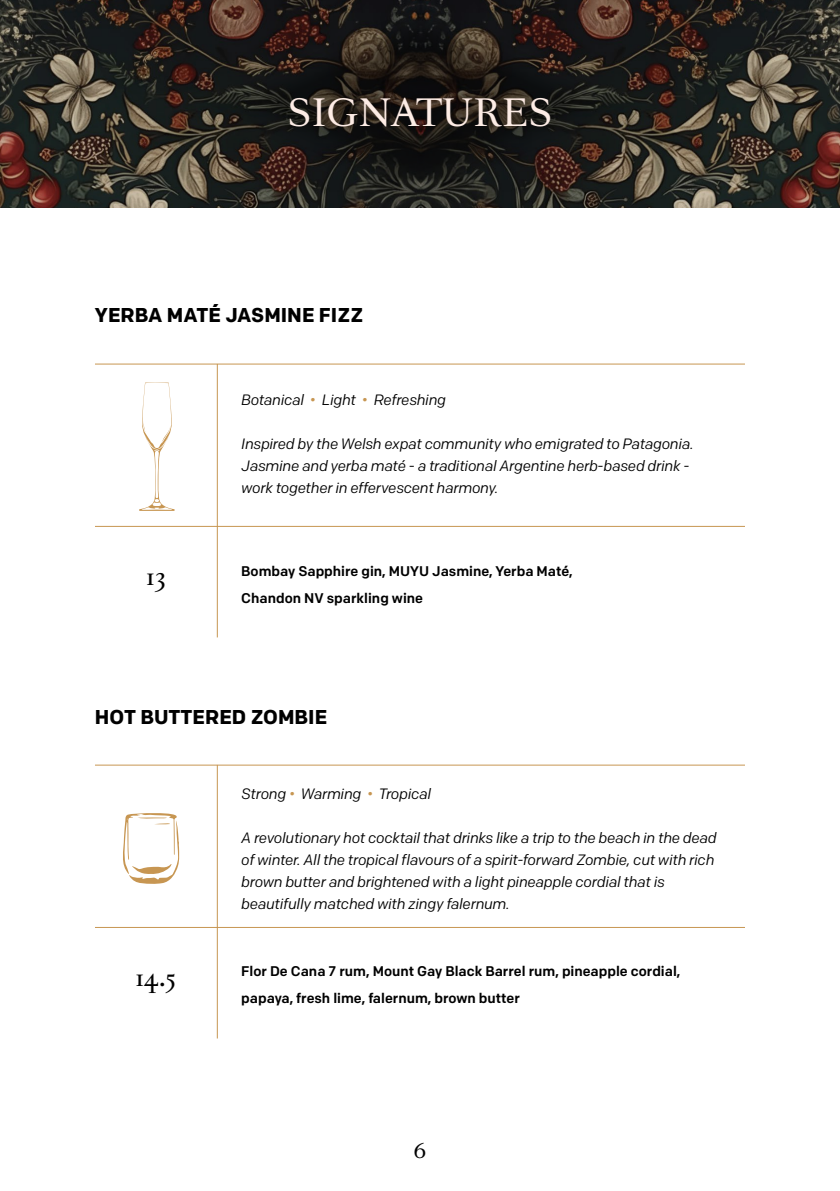
<style>
.page{position:relative;width:840px;height:1191px;background:#fff}
.page>*{position:absolute;margin:0;border:0;box-sizing:border-box;transform-origin:0 0}
.t1{font:35.8px "Romain BP Text";color:#fdece5}
.t2{font:24px "Romain BP Text";color:#000}
.t3{font:700 20px "Colfax";color:#000}
.t4{font:20px "Romain BP Text";color:#000}
.t5{font:italic 15px/22px "Colfax";letter-spacing:-.02em;color:#000}
.t6{font:500 14px/26.6px "Colfax";color:#000}
.s1{color:#c79652}
</style>
<div class="page">
<img style="left:0;top:0;width:839px;height:207px">
<div style="left:190px;top:97px;width:462px;height:108px;background:#000;opacity:.46"></div>
<div style="left:187px;top:0;width:463px;height:108px;background:#000;opacity:.32"></div>
<hr style="left:217px;top:364px;width:1px;height:273px;background:#c79652">
<hr style="left:95px;top:364px;width:649px;height:1px;background:#c79652">
<hr style="left:95px;top:526px;width:649px;height:1px;background:#c79652">
<hr style="left:217px;top:765px;width:1px;height:273px;background:#c79652">
<hr style="left:95px;top:764px;width:649px;height:1px;background:#c79652">
<hr style="left:95px;top:927px;width:649px;height:1px;background:#c79652">
<svg style="left:139px;top:382px;width:35px;height:129px"></svg>
<svg style="left:123px;top:813px;width:57px;height:71px"></svg>
<h1 class="t1" style="left:287px;top:81px;width:266px">SIGNATURES</h1>
<h3 class="t3" style="left:95px;top:303px;width:270px">YERBA MATÉ JASMINE FIZZ</h3>
<p class="t5" style="left:241px;top:388px;width:206px">Botanical <span class="s1">•</span> Light <span class="s1">•</span> Refreshing</p>
<p class="t5" style="left:241px;top:432px;width:454px">Inspired by the Welsh expat community who emigrated to Patagonia.<br>Jasmine and yerba maté - a traditional Argentine herb-based drink - work together in effervescent harmony.</p>
<h2 class="t2" style="left:146px;top:555px;width:22px">13</h2>
<p class="t6" style="left:241px;top:558px;width:333px">Bombay Sapphire gin, MUYU Jasmine, Yerba Maté,<br>Chandon NV sparkling wine</p>
<h3 class="t3" style="left:95px;top:704px;width:234px">HOT BUTTERED ZOMBIE</h3>
<p class="t5" style="left:241px;top:782px;width:191px">Strong <span class="s1">•</span> Warming <span class="s1">•</span> Tropical</p>
<p class="t5" style="left:241px;top:826px;width:476px">A revolutionary hot cocktail that drinks like a trip to the beach in the dead of winter. All the tropical flavours of a spirit-forward Zombie, cut with rich brown butter and brightened with a light pineapple cordial that is beautifully matched with zingy falernum.</p>
<h2 class="t2" style="left:135px;top:956px;width:44px">14.5</h2>
<p class="t6" style="left:241px;top:957px;width:440px">Flor De Cana 7 rum, Mount Gay Black Barrel rum, pineapple cordial, papaya, fresh lime, falernum, brown butter</p>
<h3 class="t4" style="left:413px;top:1132px;width:14px">6</h3>
</div>
